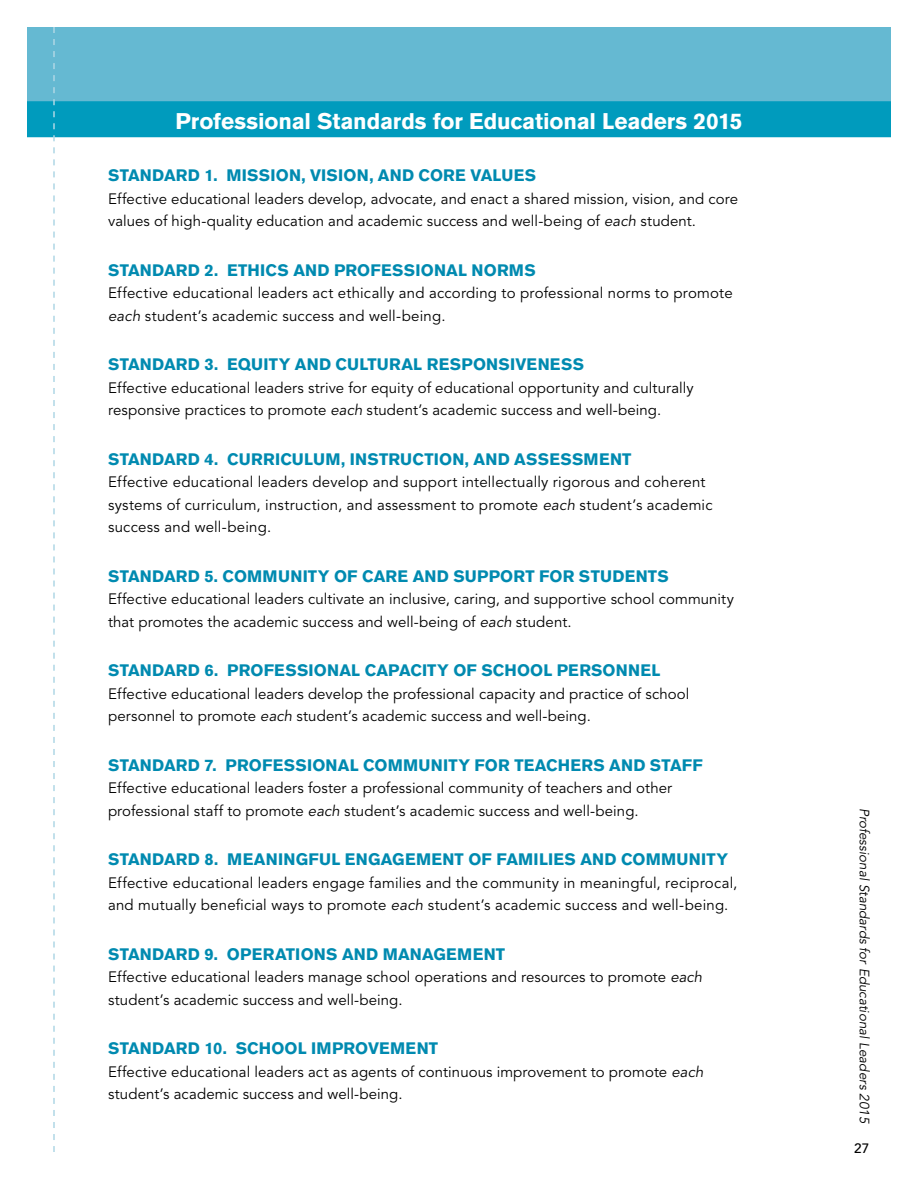
<style>
.page{position:relative;width:918px;height:1188px;background:#fff}
.page>*{position:absolute;margin:0;border:0;box-sizing:border-box;transform-origin:0 0}
.t1{font:700 22.5px "Akzidenz Grotesk BE";letter-spacing:-.005em;color:#fff}
.t2{font:700 16.5px "Akzidenz Grotesk BE";letter-spacing:.015em;color:#008ab0}
.t3{font:15px/22.5px "Avenir LT Std";letter-spacing:.01em;color:#000}
.t4{font:italic 13.5px "Avenir LT Std";color:#000}
.t5{font:500 13.5px "Avenir LT Std";color:#000}
.s1{font-style:italic}
</style>
<div class="page">
<div style="left:27px;top:27px;width:864px;height:79px;background:#65b9d2"></div>
<div style="left:27px;top:106px;width:864px;height:36px;background:linear-gradient(to right,#fff,#fff)"></div>
<div style="left:27px;top:101px;width:864px;height:36px;background:#009bbd"></div>
<svg style="left:53px;top:27px;width:2px;height:1125px"></svg>
<h1 class="t1" style="left:176px;top:108px;width:569px">PROFESSIONAL STANDARDS FOR EDUCATIONAL LEADERS 2015</h1>
<p class="t2" style="left:108px;top:166px;width:144px">STANDARD 1. MISSIO</p>
<p class="t2" style="left:289px;top:166px;width:42px">N, VISIO</p>
<p class="t2" style="left:357px;top:166px;width:169px">N, AND CORE VALUES</p>
<p class="t3" style="left:108px;top:188px;width:632px">Effective educational leaders develop, advocate, and enact a shared mission, vision, and core values of high-quality education and academic success and well-being of <span class="s1">each</span> student.</p>
<p class="t2" style="left:108px;top:260px;width:163px">STANDARD 2. ETHICS</p>
<p class="t2" style="left:293px;top:260px;width:99px">AND PROFESSIO</p>
<p class="t2" style="left:434px;top:260px;width:89px">NAL NORMS</p>
<p class="t3" style="left:108px;top:282px;width:626px">Effective educational leaders act ethically and according to professional norms to promote <span class="s1">each</span> student’s academic success and well-being.</p>
<p class="t2" style="left:108px;top:355px;width:332px">STANDARD 3. EQUITY AND CULTURAL RESPO</p>
<p class="t2" style="left:486px;top:355px;width:23px">NSIVE</p>
<p class="t2" style="left:538px;top:355px;width:25px">NESS</p>
<p class="t3" style="left:108px;top:377px;width:587px">Effective educational leaders strive for equity of educational opportunity and culturally responsive practices to promote <span class="s1">each</span> student’s academic success and well-being.</p>
<p class="t2" style="left:108px;top:449px;width:316px">STANDARD 4. CURRICULUM, INSTRUCTIO</p>
<p class="t2" style="left:452px;top:449px;width:75px">N, AND ASSESSME</p>
<p class="t2" style="left:610px;top:449px;width:20px">NT</p>
<p class="t3" style="left:108px;top:471px;width:606px">Effective educational leaders develop and support intellectually rigorous and coherent systems of curriculum, instruction, and assessment to promote <span class="s1">each</span> student’s academic success and well-being.</p>
<p class="t2" style="left:108px;top:566px;width:141px">STANDARD 5. COMM</p>
<p class="t2" style="left:278px;top:566px;width:212px">UNITY OF CARE AND SUPPO</p>
<p class="t2" style="left:514px;top:566px;width:146px">RT FO R STUDENTS</p>
<p class="t3" style="left:108px;top:588px;width:628px">Effective educational leaders cultivate an inclusive, caring, and supportive school community that promotes the academic success and well-being of <span class="s1">each</span> student.</p>
<p class="t2" style="left:108px;top:661px;width:178px">STANDARD 6. PRO FESSIO</p>
<p class="t2" style="left:327px;top:661px;width:203px">NAL CAPACITY O F SCHOOL</p>
<p class="t2" style="left:557px;top:661px;width:94px">PERSONNEL</p>
<p class="t3" style="left:108px;top:683px;width:583px">Effective educational leaders develop the professional capacity and practice of school personnel to promote <span class="s1">each</span> student’s academic success and well-being.</p>
<p class="t2" style="left:108px;top:755px;width:176px">STANDARD 7. PRO FESSIO</p>
<p class="t2" style="left:326px;top:755px;width:64px">NAL COMM</p>
<p class="t2" style="left:419px;top:755px;width:286px">UNITY FO R TEACHERS AND STAFF</p>
<p class="t3" style="left:108px;top:777px;width:566px">Effective educational leaders foster a professional community of teachers and other professional staff to promote <span class="s1">each</span> student’s academic success and well-being.</p>
<p class="t2" style="left:108px;top:850px;width:310px">STANDARD 8. MEANINGFUL ENGAGEME</p>
<p class="t2" style="left:442px;top:850px;width:87px">NT OF FAMILIES</p>
<p class="t2" style="left:580px;top:850px;width:68px">AND COMM</p>
<p class="t2" style="left:677px;top:850px;width:53px">UNITY</p>
<p class="t3" style="left:108px;top:872px;width:631px">Effective educational leaders engage families and the community in meaningful, reciprocal, and mutually beneficial ways to promote <span class="s1">each</span> student’s academic success and well-being.</p>
<p class="t2" style="left:108px;top:944px;width:352px">STANDARD 9. OPE RATIO NS AND MANAGEME</p>
<p class="t2" style="left:484px;top:944px;width:20px">NT</p>
<p class="t3" style="left:108px;top:966px;width:596px">Effective educational leaders manage school operations and resources to promote <span class="s1">each </span>student’s academic success and well-being.</p>
<p class="t2" style="left:108px;top:1039px;width:176px">STANDARD 10. SCHOOL</p>
<p class="t2" style="left:311px;top:1039px;width:58px">IMPROVEME</p>
<p class="t2" style="left:417px;top:1039px;width:20px">NT</p>
<p class="t3" style="left:108px;top:1061px;width:597px">Effective educational leaders act as agents of continuous improvement to promote <span class="s1">each </span>student’s academic success and well-being.</p>
<p class="t4" style="left:872px;top:808px;width:317px;rotate:90deg">Professional Standards for Educational Leaders 2015</p>
<p class="t5" style="left:854px;top:1141px;width:17px">27</p>
</div>
